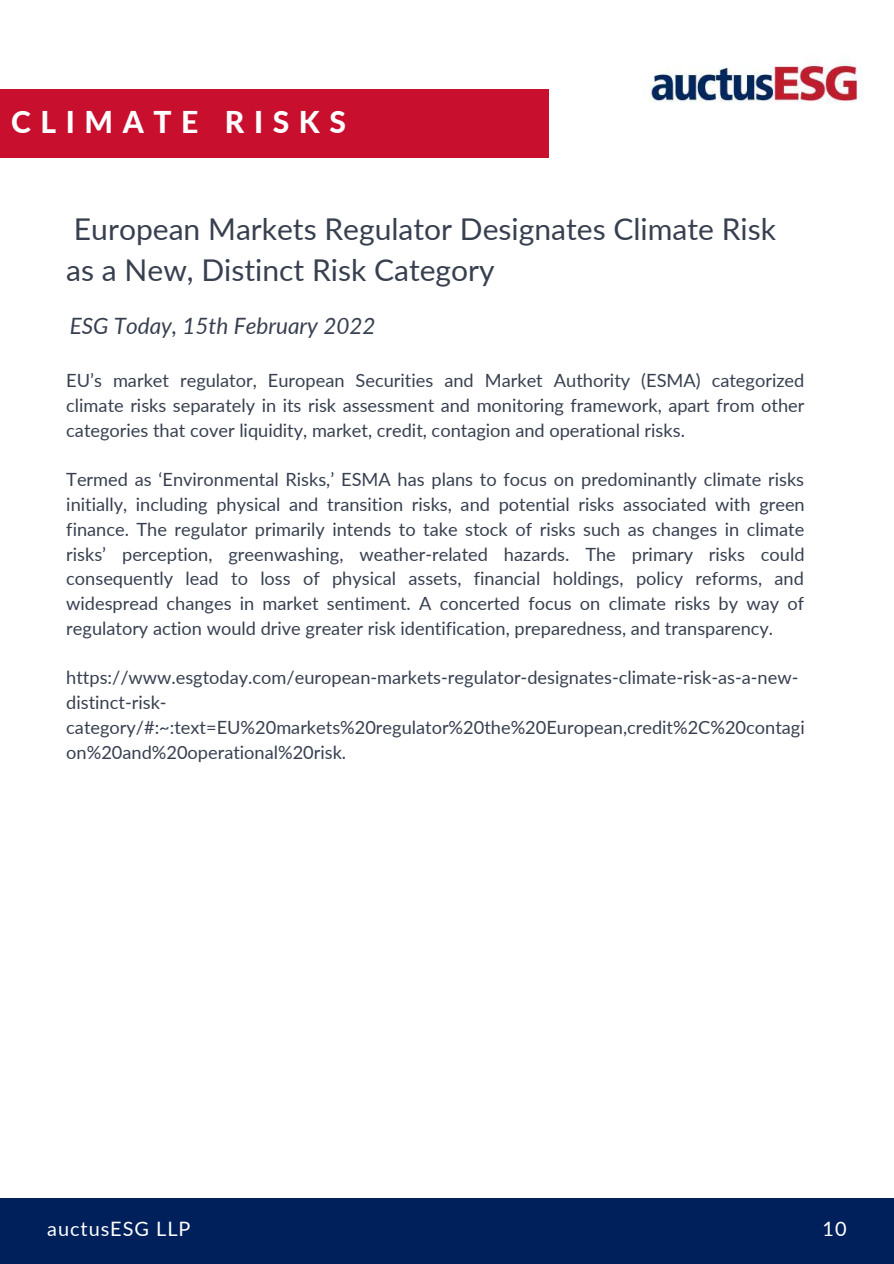
<style>
.page{position:relative;width:894px;height:1264px;background:#fff}
.page>*{position:absolute;margin:0;border:0;box-sizing:border-box;transform-origin:0 0}
.t1{font:30px/41.7px "Lato";color:#384050}
.t2{font:800 30px "Lato";letter-spacing:.32em;color:#fff}
.t3{font:italic 22.5px "Lato";color:#384050}
.t4{font:19.8px "Lato";letter-spacing:.05em;color:#fff}
.t5{font:18.15px/24.8px "Lato";color:#384050;text-align:justify}
</style>
<div class="page">
<div style="left:0;top:1198px;width:893px;height:65px;background:#00205b"></div>
<div style="left:0;top:89px;width:548px;height:68px;background:#c8102e"></div>
<img style="left:649px;top:58px;width:212px;height:45px">
<h1 class="t2" style="left:11px;top:104px;width:336px">CLIMATE RISKS</h1>
<h1 class="t1" style="left:66px;top:207px;width:711px">European Markets Regulator Designates Climate Risk as a New, Distinct Risk Category</h1>
<p class="t3" style="left:70px;top:311px;width:307px">ESG Today, 15th February 2022</p>
<p class="t5" style="left:66px;top:367px;width:739px">EU’s market regulator, European Securities and Market Authority (ESMA) categorized climate risks separately in its risk assessment and monitoring framework, apart from other categories that cover liquidity, market, credit, contagion and operational risks.</p>
<p class="t5" style="left:66px;top:467px;width:739px">Termed as ‘Environmental Risks,’ ESMA has plans to focus on predominantly climate risks initially, including physical and transition risks, and potential risks associated with green finance. The regulator primarily intends to take stock of risks such as changes in climate risks’ perception, greenwashing, weather-related hazards. The primary risks could consequently lead to loss of physical assets, financial holdings, policy reforms, and widespread changes in market sentiment. A concerted focus on climate risks by way of regulatory action would drive greater risk identification, preparedness, and transparency.</p>
<p class="t5" style="left:66px;top:665px;width:739px;text-align:left">https://www.esgtoday.com/european-markets-regulator-designates-climate-risk-as-a-new&shy;distinct-risk&shy;category/#:~:text=EU%20markets%20regulator%20the%20European,credit%2C%20contagi on%20and%20operational%20risk.</p>
<p class="t4" style="left:47px;top:1216px;width:145px">auctusESG LLP</p>
<p class="t4" style="left:822px;top:1216px;width:26px">10</p>
</div>
